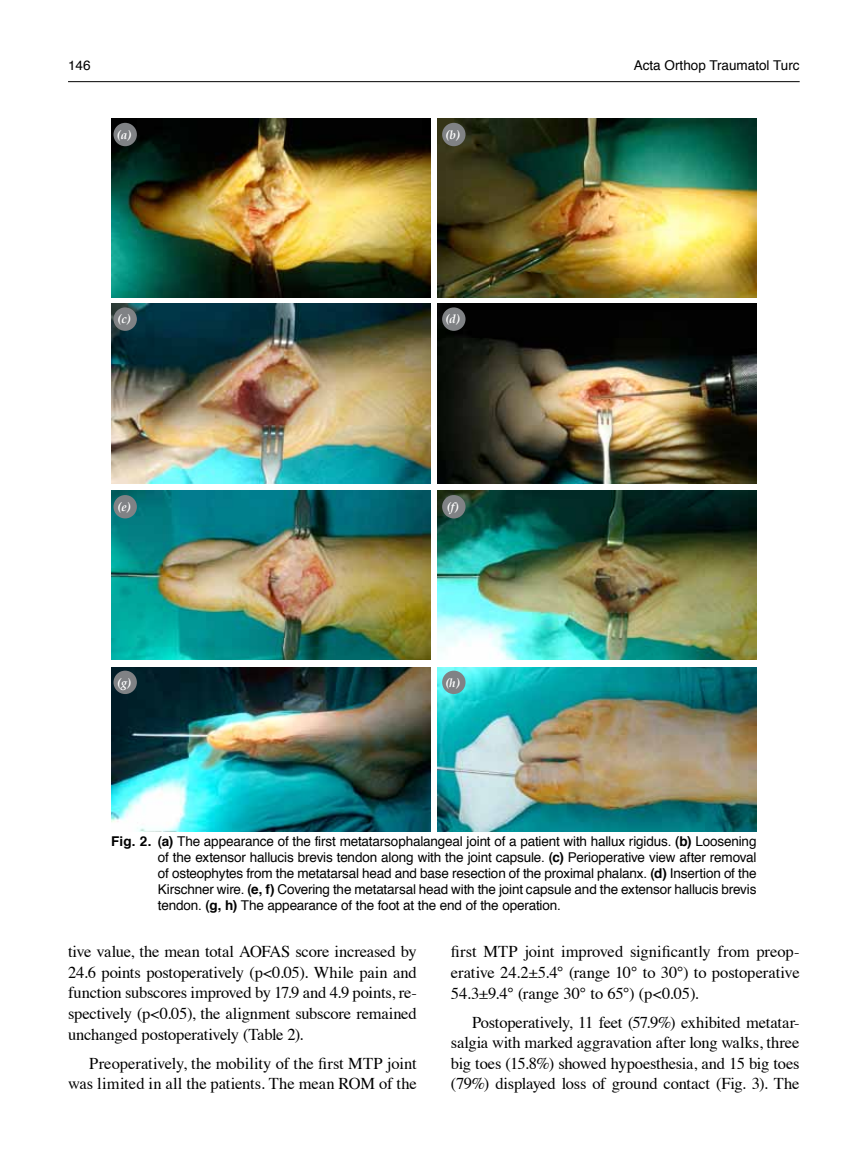
<style>
.page{position:relative;width:855px;height:1153px;background:#fff}
.page>*{position:absolute;margin:0;border:0;box-sizing:border-box;transform-origin:0 0}
.t1{font:16.5px/20.5px "Times";letter-spacing:-.01em;color:#000;text-align:justify}
.t2{font:13.5px/16.2px "Helvetica";letter-spacing:-.01em;color:#000;text-align:justify}
.t3{font:italic 700 12px "Palatino";color:#fff}
.s1{font-weight:700}
</style>
<div class="page">
<hr style="left:68px;top:81px;width:731px;height:1px;background:#000">
<img style="left:111px;top:118px;width:319px;height:180px">
<img style="left:437px;top:118px;width:319px;height:180px">
<img style="left:111px;top:303px;width:319px;height:180px">
<img style="left:437px;top:303px;width:319px;height:180px">
<img style="left:111px;top:490px;width:319px;height:169px">
<img style="left:437px;top:490px;width:319px;height:169px">
<img style="left:111px;top:667px;width:319px;height:164px">
<img style="left:437px;top:667px;width:319px;height:164px">
<div style="left:113px;top:123px;width:24px;height:23px;background:#808285;border-radius:50%"></div>
<div style="left:113px;top:307px;width:24px;height:24px;background:#808285;border-radius:50%"></div>
<div style="left:113px;top:495px;width:24px;height:23px;background:#808285;border-radius:50%"></div>
<div style="left:113px;top:670px;width:24px;height:24px;background:#808285;border-radius:50%"></div>
<div style="left:442px;top:123px;width:23px;height:23px;background:#808285;border-radius:50%"></div>
<div style="left:442px;top:307px;width:23px;height:24px;background:#808285;border-radius:50%"></div>
<div style="left:442px;top:495px;width:23px;height:23px;background:#808285;border-radius:50%"></div>
<div style="left:442px;top:670px;width:23px;height:24px;background:#808285;border-radius:50%"></div>
<p class="t2" style="left:68px;top:57px;width:24px">146</p>
<p class="t2" style="left:634px;top:57px;width:167px">Acta Orthop Traumatol Turc</p>
<p class="t3" style="left:117px;top:125px;width:16px">(a)</p>
<p class="t3" style="left:445px;top:125px;width:16px">(b)</p>
<p class="t3" style="left:117px;top:310px;width:15px">(c)</p>
<p class="t3" style="left:445px;top:310px;width:16px">(d)</p>
<p class="t3" style="left:117px;top:497px;width:15px">(e)</p>
<p class="t3" style="left:447px;top:497px;width:13px">(f)</p>
<p class="t3" style="left:117px;top:673px;width:15px">(g)</p>
<p class="t3" style="left:445px;top:673px;width:16px">(h)</p>
<p class="t2" style="left:158px;top:833px;width:600px;text-indent:-47px"><span class="s1">Fig. 2. (a)</span> The appearance of the first metatarsophalangeal joint of a patient with hallux rigidus. <span class="s1">(b)</span> Loosening of the extensor hallucis brevis tendon along with the joint capsule. <span class="s1">(c)</span> Perioperative view after removal of osteophytes from the metatarsal head and base resection of the proximal phalanx. <span class="s1">(d)</span> Insertion of the Kirschner wire. <span class="s1">(e, f)</span> Covering the metatarsal head with the joint capsule and the extensor hallucis brevis tendon. <span class="s1">(g, h)</span> The appearance of the foot at the end of the operation.</p>
<p class="t1" style="left:68px;top:940px;width:350px">tive value, the mean total AOFAS score increased by 24.6 points postoperatively (p&lt;0.05). While pain and function subscores improved by 17.9 and 4.9 points, re&shy;spectively (p&lt;0.05), the alignment subscore remained unchanged postoperatively (Table 2).</p>
<p class="t1" style="left:68px;top:1051px;width:350px;text-align:right">Preoperatively, the mobility of the first MTP joint was limited in all the patients. The mean ROM of the</p>
<p class="t1" style="left:451px;top:940px;width:350px">first MTP joint improved significantly from preop&shy;erative 24.2±5.4° (range 10° to 30°) to postoperative 54.3±9.4° (range 30° to 65°) (p&lt;0.05).</p>
<p class="t1" style="left:451px;top:1010px;width:350px;text-indent:21px">Postoperatively, 11 feet (57.9%) exhibited metatar&shy;salgia with marked aggravation after long walks, three big toes (15.8%) showed hypoesthesia, and 15 big toes (79%) displayed loss of ground contact (Fig. 3). The</p>
</div>
